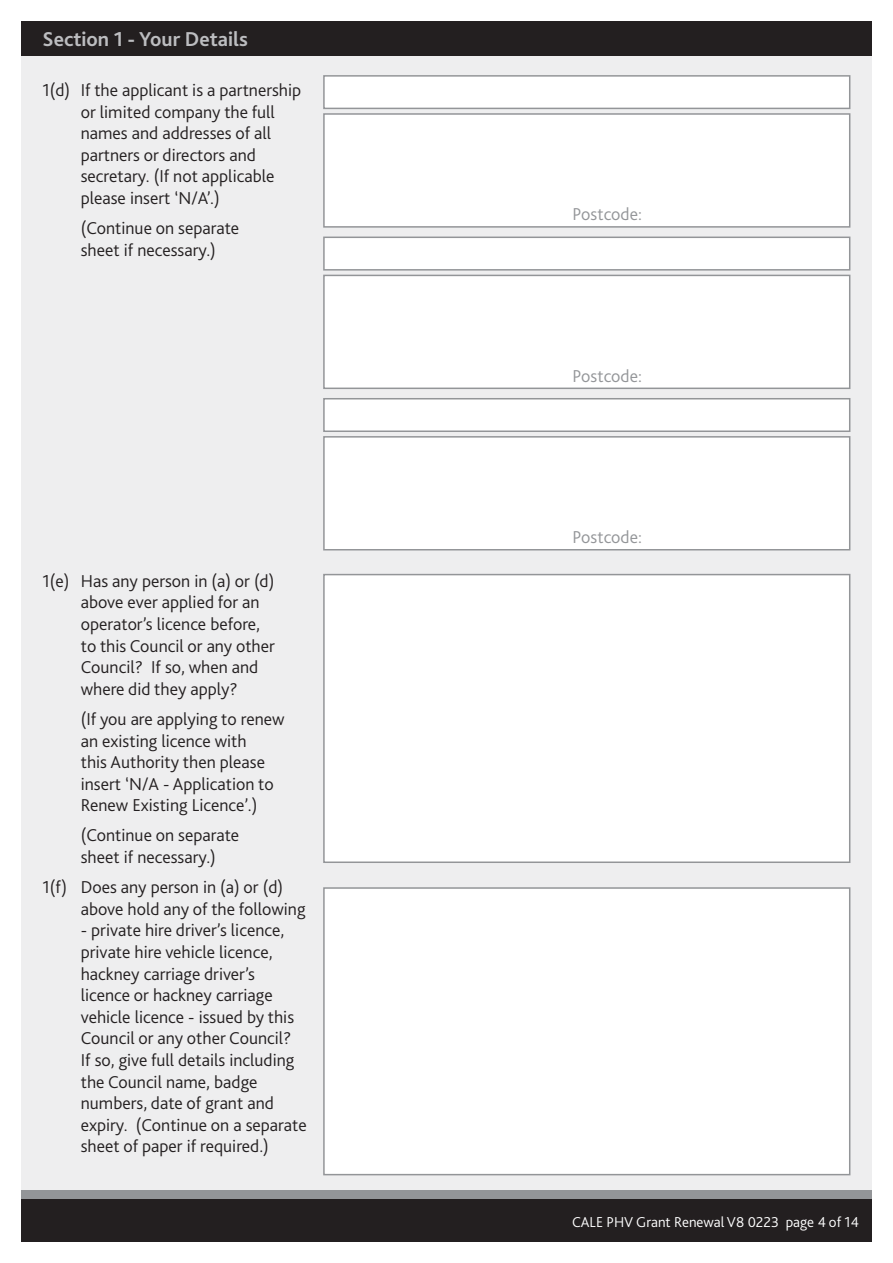
<style>
.page{position:relative;width:893px;height:1263px;background:#fff}
.page>*{position:absolute;margin:0;border:0;box-sizing:border-box;transform-origin:0 0}
.Sub_Heading{font:700 21px "Bliss";color:#bcbdc0}
.INDENT{font:300 18px/21.6px "Bliss";color:#231f20}
.Body_Text{font:300 18px "Bliss";color:#939598}
.Page_code_and_number{font:300 15px "Bliss";color:#fff}
</style>
<div class="page">
<div style="left:21px;top:21px;width:851px;height:1215px;background:#eeeeef"></div>
<div style="left:21px;top:1191px;width:851px;height:51px;background:#939598"></div>
<div style="left:21px;top:1199px;width:851px;height:43px;background:#231f20"></div>
<div style="left:21px;top:21px;width:851px;height:34px;background:#231f20"></div>
<div style="left:323px;top:574px;width:527px;height:289px;background:#fff;border:2px solid #939598"></div>
<div style="left:323px;top:113px;width:527px;height:115px;background:#fff;border:2px solid #939598"></div>
<div style="left:323px;top:75px;width:527px;height:34px;background:#fff;border:2px solid #939598"></div>
<div style="left:323px;top:275px;width:527px;height:114px;background:#fff;border:2px solid #939598"></div>
<div style="left:323px;top:237px;width:527px;height:34px;background:#fff;border:2px solid #939598"></div>
<div style="left:323px;top:436px;width:527px;height:114px;background:#fff;border:2px solid #939598"></div>
<div style="left:323px;top:398px;width:527px;height:34px;background:#fff;border:2px solid #939598"></div>
<div style="left:323px;top:887px;width:527px;height:288px;background:#fff;border:2px solid #939598"></div>
<p class="Sub_Heading" style="left:43px;top:26px;width:207px">Section 1 - Your Details</p>
<p class="INDENT" style="left:81px;top:79px;width:222px;text-indent:-38px">1(d) If the applicant is a partnership or limited company the full names and addresses of all partners or directors and secretary. (If not applicable please insert ‘N/A’.)</p>
<p class="INDENT" style="left:81px;top:217px;width:160px">(Continue on separate sheet if necessary.)</p>
<p class="INDENT" style="left:81px;top:570px;width:196px;text-indent:-38px">1(e) Has any person in (a) or (d) above ever applied for an operator’s licence before, to this Council or any other<br>Council? If so, when and where did they apply?</p>
<p class="INDENT" style="left:81px;top:708px;width:205px">(If you are applying to renew an existing licence with<br>this Authority then please insert ‘N/A - Application to<br>Renew Existing Licence’.)</p>
<p class="INDENT" style="left:81px;top:825px;width:160px">(Continue on separate sheet if necessary.)</p>
<p class="INDENT" style="left:81px;top:876px;width:226px;text-indent:-38px">1(f) Does any person in (a) or (d) above hold any of the following</p>
<p class="INDENT" style="left:81px;top:919px;width:227px">- private hire driver’s licence, private hire vehicle licence, hackney carriage driver’s licence or hackney carriage vehicle licence - issued by this<br>Council or any other Council?<br>If so, give full details including the Council name, badge numbers, date of grant and expiry. (Continue on a separate sheet of paper if required.)</p>
<p class="Body_Text" style="left:573px;top:203px;width:71px">Postcode:</p>
<p class="Body_Text" style="left:573px;top:365px;width:71px">Postcode:</p>
<p class="Body_Text" style="left:573px;top:526px;width:71px">Postcode:</p>
<p class="Page_code_and_number" style="left:572px;top:1212px;width:288px">CALE PHV Grant Renewal V8 0223 page 4 of 14</p>
</div>
